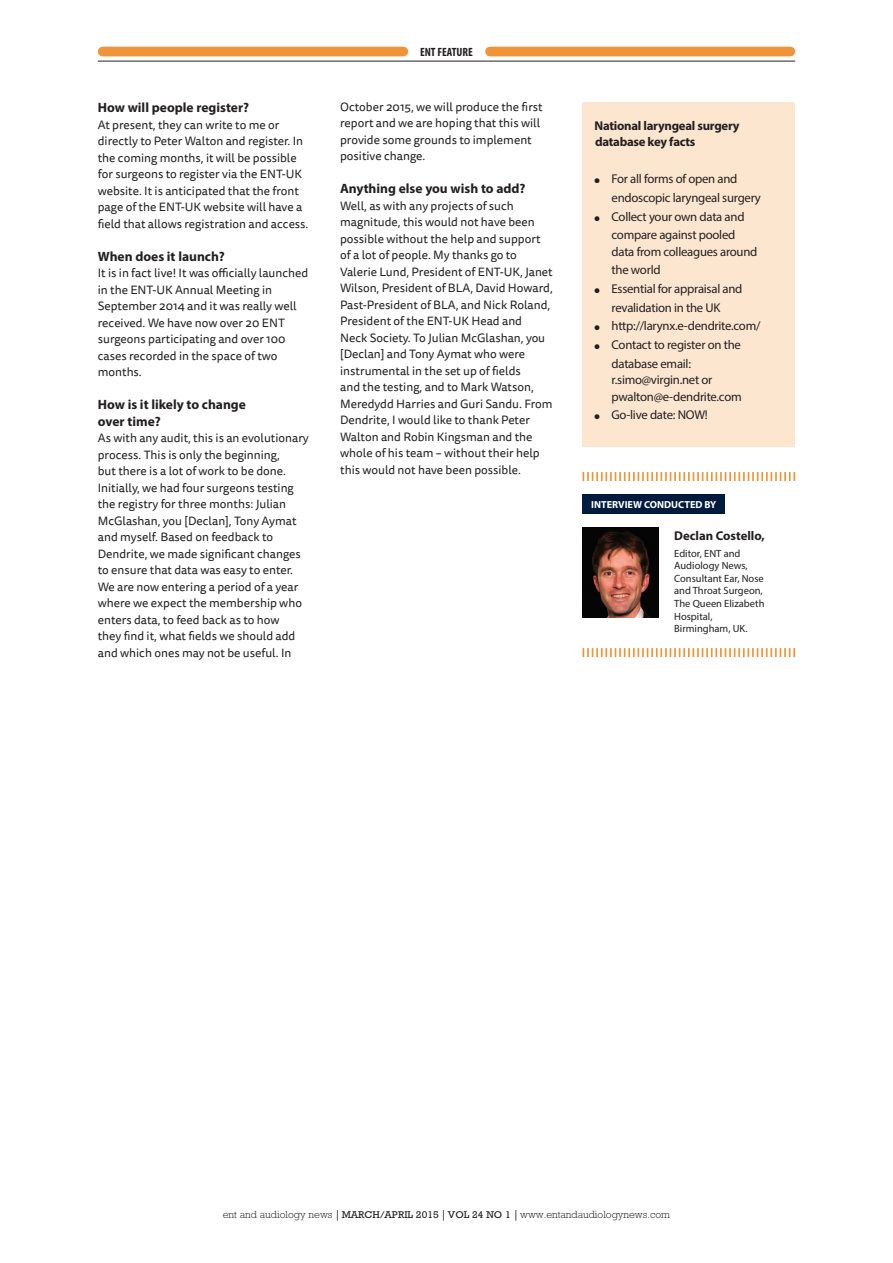
<style>
.page{position:relative;width:893px;height:1263px;background:#fff}
.page>*{position:absolute;margin:0;border:0;box-sizing:border-box;transform-origin:0 0}
.Interview_Questions{font:700 13.5px/16.5px "Myriad Pro";color:#231f20}
.t1{font:12.75px/16.5px "Myriad Pro";letter-spacing:-.02em;color:#231f20}
.ENT_Author_body{font:700 12.75px/16.5px "Myriad Pro";letter-spacing:-.02em;color:#231f20}
.ENT_Author_body-2{font:700 12.75px "Myriad Pro";color:#231f20}
.Feature_No_Indent{font:12px/16.5px "Tisa Sans Pro";color:#231f20}
.t2{font:700 condensed 12px "Myriad Pro";color:#231f20}
.ENT_Author_body-3{font:10.5px/12.6px "Myriad Pro";color:#231f20}
.t3{font:300 10.5px "Rockwell";color:#231f20}
.t4{font:700 10.2px "Myriad Pro";color:#fff}
.t5{font:6.75px "Zapf Dingbats ITC";color:#231f20}
.s1{font-family:"Adobe Caslon Pro";font-weight:700}
.s2{font-weight:400;font-size:10.05px}
</style>
<div class="page">
<div style="left:583px;top:102px;width:212px;height:344px;background:#fce6cf"></div>
<img style="left:582px;top:528px;width:76px;height:90px">
<svg style="left:583px;top:648px;width:212px;height:9px"></svg>
<svg style="left:583px;top:472px;width:212px;height:9px"></svg>
<div style="left:582px;top:494px;width:143px;height:20px;background:#001b3e"></div>
<div style="left:103px;top:47px;width:300px;height:9px;background:#ef943a"></div>
<hr style="left:98px;top:61px;width:697px;height:1px;background:#231f20">
<div style="left:490px;top:47px;width:300px;height:9px;background:#ef943a"></div>
<p class="Interview_Questions" style="left:98px;top:99px;width:153px">How will people register?</p>
<p class="Feature_No_Indent" style="left:98px;top:117px;width:212px">At present, they can write to me or directly to Peter Walton and register In. the coming months it, will be possible for surgeons to register via the ENT-UK website It. is anticipated that the front page of the ENT-UK website will have a field that allows registration and access.</p>
<p class="Interview_Questions" style="left:98px;top:247px;width:129px">When does it launch?</p>
<p class="Feature_No_Indent" style="left:98px;top:265px;width:212px">It is in fact live! It was officially launched in the ENT-UK Annual Meeting in<br>September 2014 and it was really well received. We have now over 20 ENT surgeons participating and over 100 cases recorded in the space of two months.</p>
<p class="Interview_Questions" style="left:98px;top:396px;width:150px">How is it likely to change over time?</p>
<p class="Feature_No_Indent" style="left:98px;top:430px;width:213px">As with any audit, this is an evolutionary process. This is only the beginning,<br>but there is a lot of work to be done.<br>Initially, we had four surgeons testing the registry for three months: Julian McGlashan, you [Declan ,] Tony Aymat and myself. Based on feedback to Dendrite, we made significant changes to ensure that data was easy to enter.<br>We are now entering a period of a year where we expect the membership who enters data to, feed back as to how<br>they find it, what fields we should add and which ones may not be useful In.</p>
<p class="t2" style="left:420px;top:45px;width:54px">ENT FEATURE</p>
<p class="Feature_No_Indent" style="left:340px;top:99px;width:204px">October 2015, we will produce the first report and we are hoping that this will provide some grounds to implement positive change.</p>
<p class="Interview_Questions" style="left:340px;top:180px;width:187px">Anything else you wish to add?</p>
<p class="Feature_No_Indent" style="left:340px;top:198px;width:214px">Well, as with any projects of such magnitude, this would not have been possible without the help and support of a lot of people. My thanks go to Valerie Lund, President of ENT-UK, Janet Wilson, President of BLA, David Howard, Past-President of BLA, and Nick Roland, President of the ENT-UK Head and<br>Neck Society. To Julian McGlashan, you [Declan] and Tony Aymat who were instrumental in the set up of fields<br>and the testing, and to Mark Watson, Meredydd Harries and Guri Sandu. From Dendrite I, would like to thank Peter Walton and Robin Kingsman and the whole of his team – without their help this would not have been possible.</p>
<p class="ENT_Author_body" style="left:595px;top:117px;width:146px">National laryngeal surgery database key facts</p>
<p class="t1" style="left:612px;top:171px;width:127px">For all forms of open and</p>
<p class="t5" style="left:595px;top:178px;width:7px">●</p>
<p class="t5" style="left:595px;top:215px;width:7px">●</p>
<p class="t5" style="left:595px;top:287px;width:7px">●</p>
<p class="t5" style="left:595px;top:325px;width:7px">●</p>
<p class="t5" style="left:595px;top:343px;width:7px">●</p>
<p class="t5" style="left:595px;top:414px;width:7px">●</p>
<p class="t1" style="left:612px;top:189px;width:151px">endoscopic laryngeal surgery</p>
<p class="t1" style="left:612px;top:208px;width:134px">Collect your own data and</p>
<p class="t1" style="left:612px;top:227px;width:147px">compare against pooled data from colleagues around</p>
<p class="t1" style="left:612px;top:262px;width:51px">the world</p>
<p class="t1" style="left:612px;top:280px;width:132px">Essential for appraisal and</p>
<p class="t1" style="left:612px;top:299px;width:110px">revalidation in the UK</p>
<p class="t1" style="left:612px;top:318px;width:150px">http://larynx -e. dendrite.com/</p>
<p class="t1" style="left:612px;top:336px;width:131px">Contact to register on the</p>
<p class="t1" style="left:612px;top:355px;width:132px">database email: .rsimo@virgin.net or pwalton@ -e dendrite.com</p>
<p class="t1" style="left:612px;top:406px;width:98px">Go-live date: NOW!</p>
<p class="t4" style="left:591px;top:498px;width:127px">INTERVIEW CONDUCTED BY</p>
<p class="ENT_Author_body-2" style="left:674px;top:527px;width:92px">Declan Costello,</p>
<p class="ENT_Author_body-3" style="left:674px;top:546px;width:92px">Editor, ENT and<br>Audiology News,<br>Consultant Ear, Nose and Throat Surgeon,<br>The Queen Elizabeth<br>Hospital,<br>Birmingham, UK.</p>
<p class="t3" style="left:223px;top:1208px;width:449px">ent and audiology news <span class="s1">|</span> <span class="s2">MARCH/APRIL 2015</span> <span class="s1">|</span> <span class="s2">VOL 24 NO 1</span> <span class="s1">|</span> www.entandaudiologynews.com</p>
</div>
